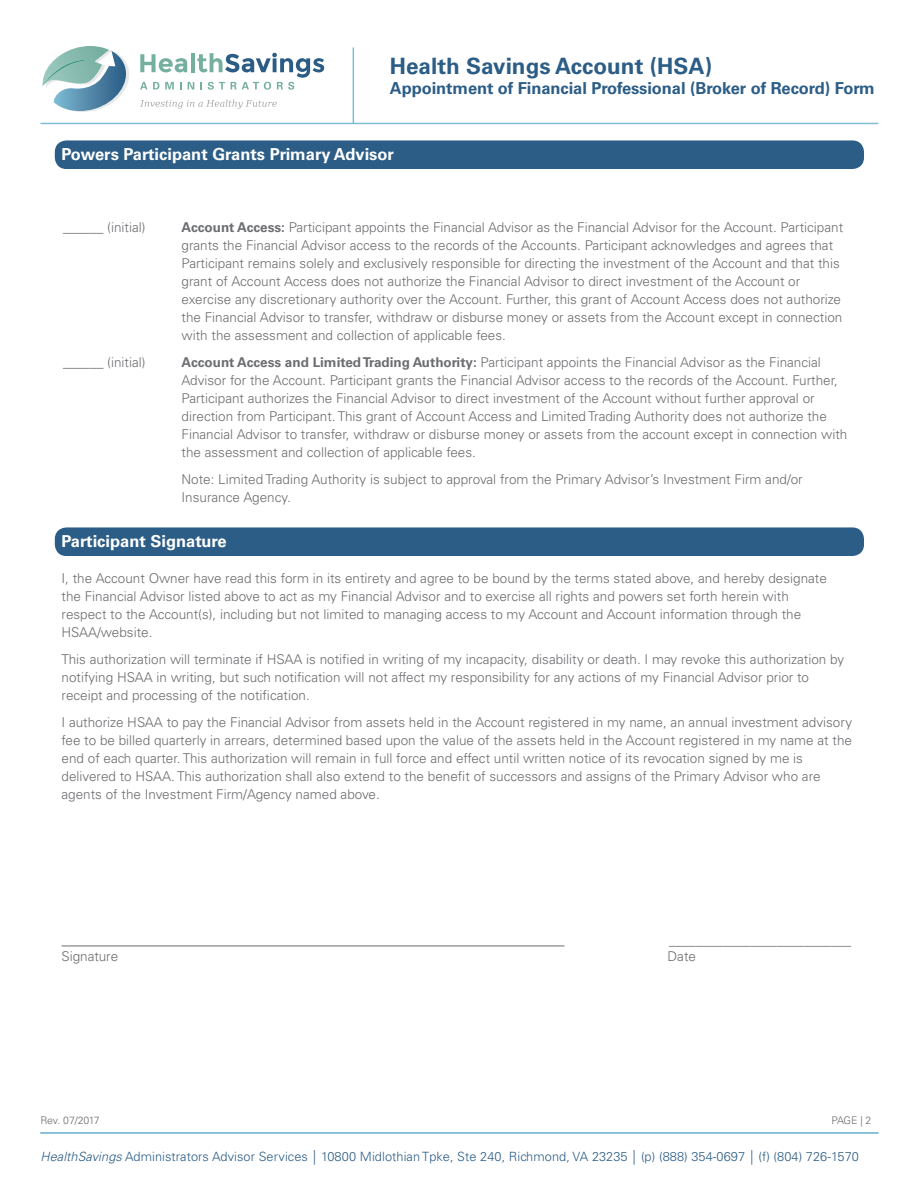
<style>
.page{position:relative;width:918px;height:1188px;background:#fff}
.page>*{position:absolute;margin:0;border:0;box-sizing:border-box;transform-origin:0 0}
.t1{font:700 22.5px "Univers";color:#2c5d86}
.primary_Tab{font:700 16.5px "Univers";color:#fff}
.t2{font:700 16.5px "Univers";letter-spacing:-.005em;color:#2c5d86}
.Body_-_Agreement{font:300 13.5px/18px "Univers";color:#6c6d70}
.t3{font:300 12.75px "Univers";letter-spacing:.005em;color:#2c5d86}
.t4{font:300 10.5px "Univers";letter-spacing:-.02em;color:#6c6d70}
.s1{font-weight:700}
.s2{font-style:italic}
.s3{font-size:14.7px}
</style>
<div class="page">
<hr style="left:40px;top:1132px;width:838px;height:2px;background:#7fbed5">
<hr style="left:40px;top:123px;width:838px;height:1px;background:#7fbed5">
<hr style="left:353px;top:48px;width:1px;height:75px;background:#7fbed5">
<svg style="left:140px;top:53px;width:184px;height:37px"></svg>
<svg style="left:42px;top:46px;width:87px;height:66px"></svg>
<svg style="left:140px;top:100px;width:137px;height:9px"></svg>
<hr style="left:62px;top:946px;width:502px;height:1px;background:#6c6d70">
<div style="left:56px;top:142px;width:807px;height:26px;background:#2c5d86;border-radius:10px"></div>
<div style="left:55px;top:140px;width:809px;height:29px;border:2px solid #2c5d86;border-radius:10px"></div>
<div style="left:56px;top:529px;width:807px;height:26px;background:#2c5d86;border-radius:10px"></div>
<div style="left:55px;top:527px;width:809px;height:29px;border:2px solid #2c5d86;border-radius:10px"></div>
<h1 class="t1" style="left:390px;top:53px;width:324px">Health Savings Account (HSA)</h1>
<p class="t2" style="left:390px;top:78px;width:486px">Appointment of Financial Professional (Broker of Record) Form</p>
<p class="primary_Tab" style="left:62px;top:144px;width:334px">Powers Participant Grants Primary Advisor</p>
<p class="Body_-_Agreement" style="left:63px;top:218px;width:84px">______ (initial)</p>
<p class="Body_-_Agreement" style="left:182px;top:218px;width:663px"><span class="s1">Account Access:</span> Participant appoints the Financial Advisor as the Financial Advisor for the Account. Participant grants the Financial Advisor access to the records of the Accounts. Participant acknowledges and agrees that Participant remains solely and exclusively responsible for directing the investment of the Account and that this grant of Account Access does not authorize the Financial Advisor to direct investment of the Account or exercise any discretionary authority over the Account. Further, this grant of Account Access does not authorize the Financial Advisor to transfer, withdraw or disburse money or assets from the Account except in connection with the assessment and collection of applicable fees.</p>
<p class="Body_-_Agreement" style="left:63px;top:353px;width:84px">______ (initial)</p>
<p class="Body_-_Agreement" style="left:182px;top:353px;width:667px"><span class="s1">Account Access and Limited Trading Authority:</span> Participant appoints the Financial Advisor as the Financial Advisor for the Account. Participant grants the Financial Advisor access to the records of the Account. Further, Participant authorizes the Financial Advisor to direct investment of the Account without further approval or direction from Participant. This grant of Account Access and Limited Trading Authority does not authorize the Financial Advisor to transfer, withdraw or disburse money or assets from the account except in connection with the assessment and collection of applicable fees.</p>
<p class="Body_-_Agreement" style="left:182px;top:470px;width:623px">Note: Limited Trading Authority is subject to approval from the Primary Advisor’s Investment Firm and/or<br>Insurance Agency.</p>
<p class="primary_Tab" style="left:62px;top:531px;width:167px">Participant Signature</p>
<p class="Body_-_Agreement" style="left:62px;top:569px;width:767px">I, the Account Owner have read this form in its entirety and agree to be bound by the terms stated above, and hereby designate the Financial Advisor listed above to act as my Financial Advisor and to exercise all rights and powers set forth herein with respect to the Account(s), including but not limited to managing access to my Account and Account information through the HSAA/website.</p>
<p class="Body_-_Agreement" style="left:62px;top:650px;width:784px">This authorization will terminate if HSAA is notified in writing of my incapacity, disability or death. I may revoke this authorization by notifying HSAA in writing, but such notification will not affect my responsibility for any actions of my Financial Advisor prior to receipt and processing of the notification.</p>
<p class="Body_-_Agreement" style="left:62px;top:713px;width:792px">I authorize HSAA to pay the Financial Advisor from assets held in the Account registered in my name, an annual investment advisory fee to be billed quarterly in arrears, determined based upon the value of the assets held in the Account registered in my name at the end of each quarter. This authorization will remain in full force and effect until written notice of its revocation signed by me is delivered to HSAA. This authorization shall also extend to the benefit of successors and assigns of the Primary Advisor who are agents of the Investment Firm/Agency named above.</p>
<p class="Body_-_Agreement" style="left:669px;top:931px;width:184px">___________________________</p>
<p class="Body_-_Agreement" style="left:62px;top:947px;width:58px">Signature</p>
<p class="Body_-_Agreement" style="left:668px;top:947px;width:30px">Date</p>
<p class="t4" style="left:40px;top:1114px;width:61px">Rev. 07/2017</p>
<p class="t4" style="left:831px;top:1114px;width:42px">PAGE | 2</p>
<p class="t3" style="left:40px;top:1149px;width:820px"><span class="s2">HealthSavings</span> Administrators Advisor Services <span class="s3">|</span> 10800 Midlothian Tpke, Ste 240, Richmond, VA 23235 <span class="s3">|</span> (p) (888) 354-0697 <span class="s3">|</span> (f) (804) 726-1570</p>
</div>
